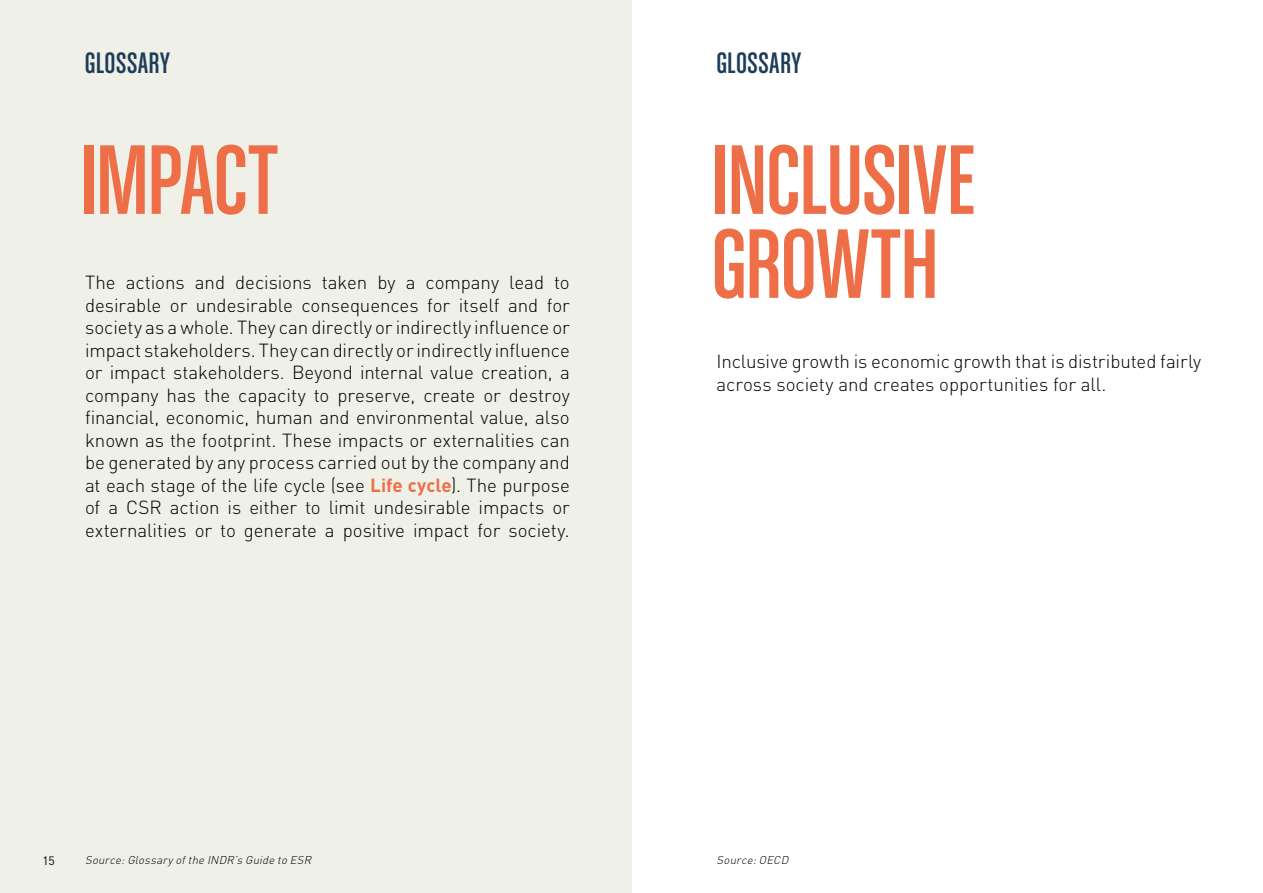
<style>
.page{position:relative;width:1263px;height:893px;background:#fff}
.page>*{position:absolute;margin:0;border:0;box-sizing:border-box;transform-origin:0 0}
.t1{font:105px/84px "Chalet Comprime Cologne Eighty";letter-spacing:-.01em;color:#ed6e47}
.t2{font:31.5px "Chalet Comprime Cologne Eighty";letter-spacing:.02em;color:#1c3c58}
.t3{font:300 18.75px/22.5px "DIN";letter-spacing:-.005em;color:#000;text-align:justify}
.t4{font:12px "DIN";color:#000}
.t5{font:italic 300 11.25px "DIN";color:#000}
.s1{font-weight:700;color:#ed6e47}
</style>
<div class="page">
<div style="left:0;top:0;width:631px;height:893px;background:#eff0e7"></div>
<h2 class="t2" style="left:85px;top:46px;width:86px">GLOSSARY</h2>
<h2 class="t2" style="left:716px;top:46px;width:86px">GLOSSARY</h2>
<h1 class="t1" style="left:80px;top:136px;width:199px">IMPACT</h1>
<p class="t3" style="left:85px;top:271px;width:486px">The actions and decisions taken by a company lead to desirable or undesirable consequences for itself and for society as a whole. They can directly or indirectly influence or impact stakeholders. They can directly or indirectly influence or impact stakeholders. Beyond internal value creation, a company has the capacity to preserve, create or destroy financial, economic, human and environmental value, also known as the footprint. These impacts or externalities can be generated by any process carried out by the company and at each stage of the life cycle (see <span class="s1">Life cycle</span>). The purpose of a CSR action is either to limit undesirable impacts or externalities or to generate a positive impact for society.</p>
<h1 class="t1" style="left:711px;top:136px;width:265px">INCLUSIVE<br>GROWTH</h1>
<p class="t3" style="left:716px;top:350px;width:486px">Inclusive growth is economic growth that is distributed fairly across society and creates opportunities for all.</p>
<p class="t4" style="left:43px;top:853px;width:14px">15</p>
<p class="t5" style="left:85px;top:853px;width:231px">Source:Glossaryofthe INDR’s Guide to ESR</p>
<p class="t5" style="left:716px;top:853px;width:76px">Source:OECD</p>
</div>
